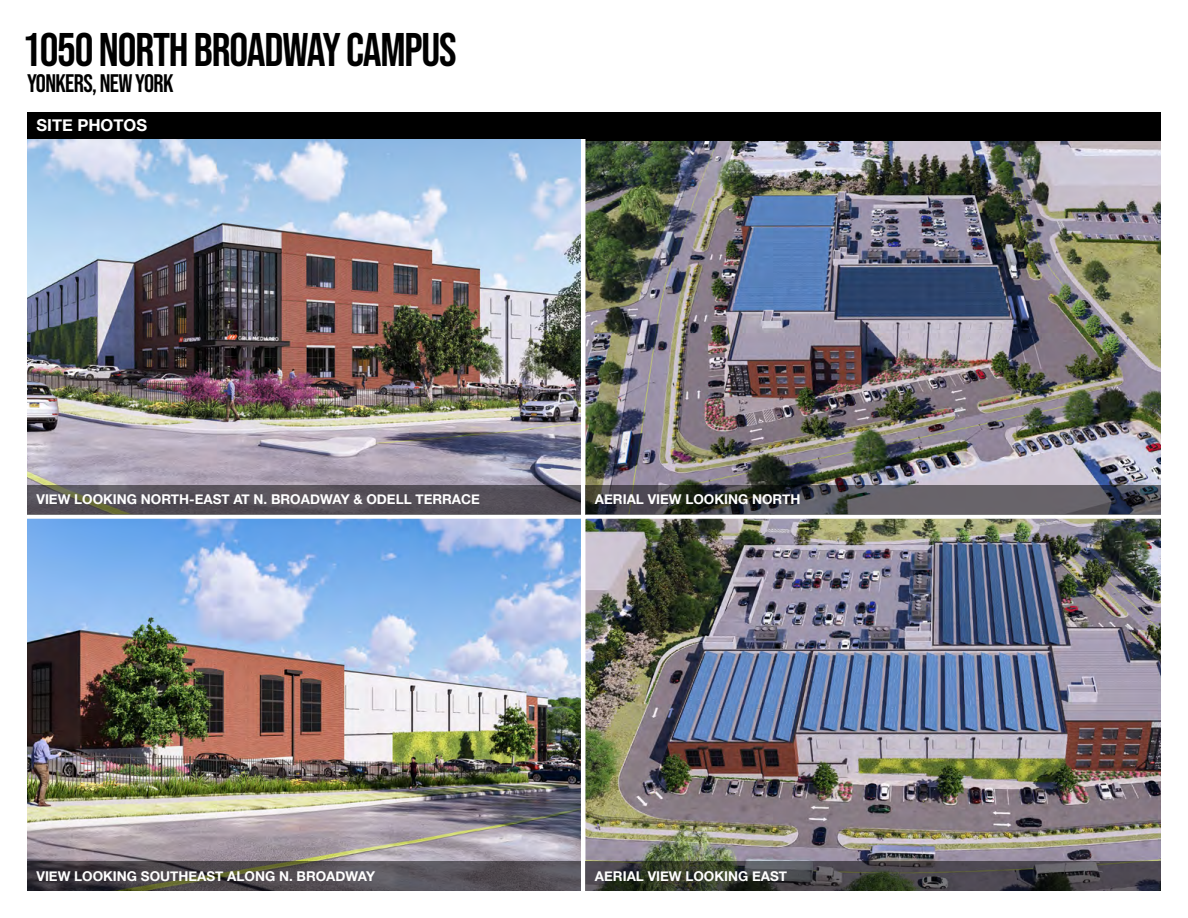
<style>
.page{position:relative;width:1188px;height:918px;background:#fff}
.page>*{position:absolute;margin:0;border:0;box-sizing:border-box;transform-origin:0 0}
.t1{font:46.95px "Bebas Neue";letter-spacing:-.025em;color:#000}
.t2{font:25.2px "Bebas Neue";letter-spacing:-.025em;color:#000}
.t3{font:700 16.5px "Helvetica Neue";color:#fff}
.t4{font:700 13.5px "Helvetica Neue";color:#fff}
</style>
<div class="page">
<img style="left:585px;top:519px;width:576px;height:343px">
<img style="left:27px;top:519px;width:554px;height:343px">
<img style="left:585px;top:141px;width:576px;height:344px">
<img style="left:27px;top:139px;width:554px;height:346px">
<div style="left:27px;top:112px;width:1134px;height:27px;background:#000"></div>
<svg style="left:27px;top:485px;width:554px;height:29px;background:#545057"></svg>
<svg style="left:27px;top:862px;width:554px;height:29px;background:#4d494c"></svg>
<svg style="left:585px;top:485px;width:576px;height:29px;background:#4c4c51"></svg>
<svg style="left:585px;top:862px;width:576px;height:29px;background:#3f403f"></svg>
<h1 class="t1" style="left:22px;top:24px;width:436px">1050 NORTH BROADWAY CAMPUS</h1>
<h2 class="t2" style="left:27px;top:69px;width:148px">YONKERS, NEW YORK</h2>
<p class="t3" style="left:36px;top:113px;width:112px">SITE PHOTOS</p>
<p class="t4" style="left:36px;top:489px;width:445px">VIEW LOOKING NORTH-EAST AT N. BROADWAY &amp; ODELL TERRACE</p>
<p class="t4" style="left:595px;top:489px;width:207px">AERIAL VIEW LOOKING NORTH</p>
<p class="t4" style="left:36px;top:865px;width:340px">VIEW LOOKING SOUTHEAST ALONG N. BROADWAY</p>
<p class="t4" style="left:595px;top:865px;width:194px">AERIAL VIEW LOOKING EAST</p>
</div>
